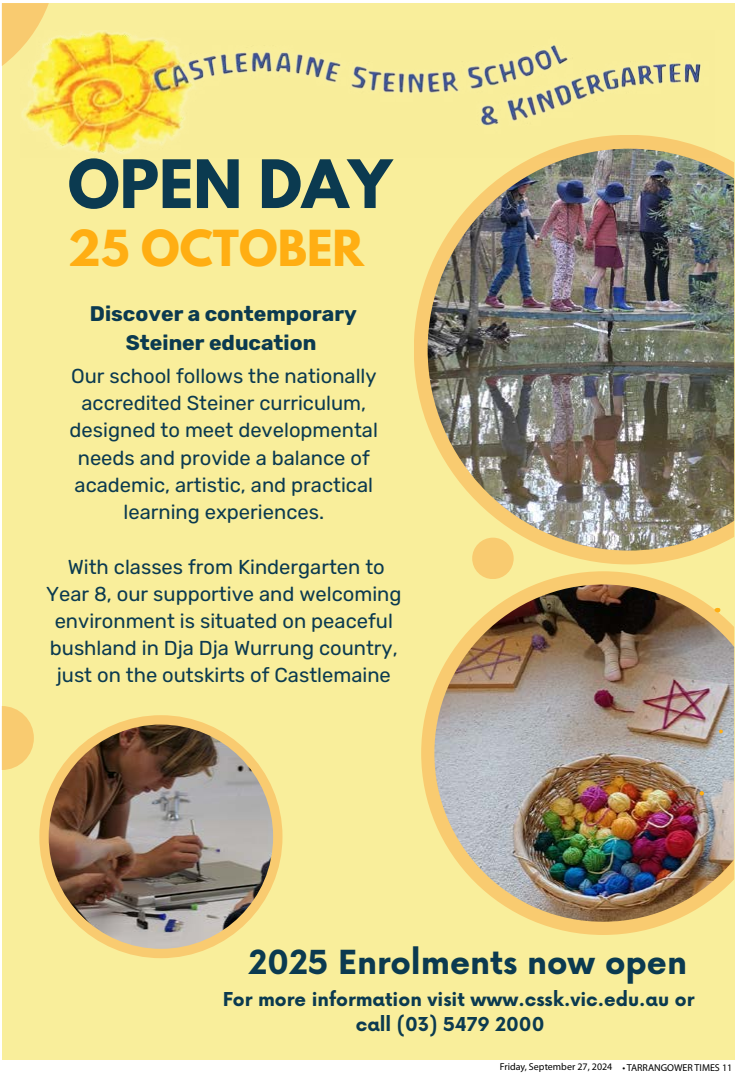
<style>
.page{position:relative;width:738px;height:1075px;background:#fff}
.page>*{position:absolute;margin:0;border:0;box-sizing:border-box;transform-origin:0 0}
.t1{font:700 59px "League Spartan";color:#0b3a50}
.t2{font:700 43.9px "League Spartan";color:#ffae13}
.t3{font:700 32.3px "Now";color:#0b3a50}
.t4{font:700 21.1px/28.7px "Rubik";color:#0b3a50;text-align:center}
.t5{font:20.1px/27.2px "Rubik";color:#0b3a50;text-align:center}
.t6{font:700 18.7px/25.7px "Now";color:#0b3a50}
.t7{font:10px "Myriad Pro";color:#000}
</style>
<div class="page">
<div style="left:2px;top:3px;width:731px;height:1056px;background:#f9ee9b"></div>
<svg style="left:414px;top:276px;width:292px;height:288px"></svg>
<svg style="left:2px;top:706px;width:32px;height:64px"></svg>
<div style="left:472px;top:537px;width:41px;height:42px;background:#f9cb70;border-radius:21px"></div>
<svg style="left:2px;top:3px;width:47px;height:63px"></svg>
<div style="left:39px;top:715px;width:243px;height:243px;background:#f9cb70;border-radius:121px"></div>
<svg style="left:421px;top:571px;width:252px;height:363px"></svg>
<img style="left:427px;top:152px;width:306px;height:398px">
<img style="left:49px;top:724px;width:224px;height:224px;border-radius:112px">
<img style="left:434px;top:584px;width:299px;height:337px">
<svg style="left:713px;top:607px;width:7px;height:5px"></svg>
<svg style="left:698px;top:790px;width:5px;height:5px"></svg>
<svg style="left:718px;top:729px;width:4px;height:4px"></svg>
<img style="left:20px;top:31px;width:694px;height:126px">
<h1 class="t1" style="left:68px;top:138px;width:325px">OPEN DAY</h1>
<h2 class="t2" style="left:68px;top:214px;width:297px">25 OCTOBER</h2>
<p class="t4" style="left:90px;top:300px;width:268px">Discover a contemporary<br>Steiner education</p>
<p class="t5" style="left:70px;top:363px;width:309px">Our school follows the nationally accredited Steiner curriculum, designed to meet developmental needs and provide a balance of academic, artistic, and practical learning experiences.</p>
<p class="t5" style="left:46px;top:553px;width:357px">With classes from Kindergarten to Year 8, our supportive and welcoming environment is situated on peaceful bushland in Dja Dja Wurrung country, just on the outskirts of Castlemaine</p>
<h3 class="t3" style="left:248px;top:937px;width:439px">2025 Enrolments now open</h3>
<p class="t6" style="left:355px;top:985px;width:340px;text-indent:-133px">For more information visit www.cssk.vic.edu.au or call (03) 5479 2000</p>
<p class="t7" style="left:499px;top:1060px;width:234px">Friday, September 27, 2024 • TARRANGOWER TIMES 11</p>
</div>
